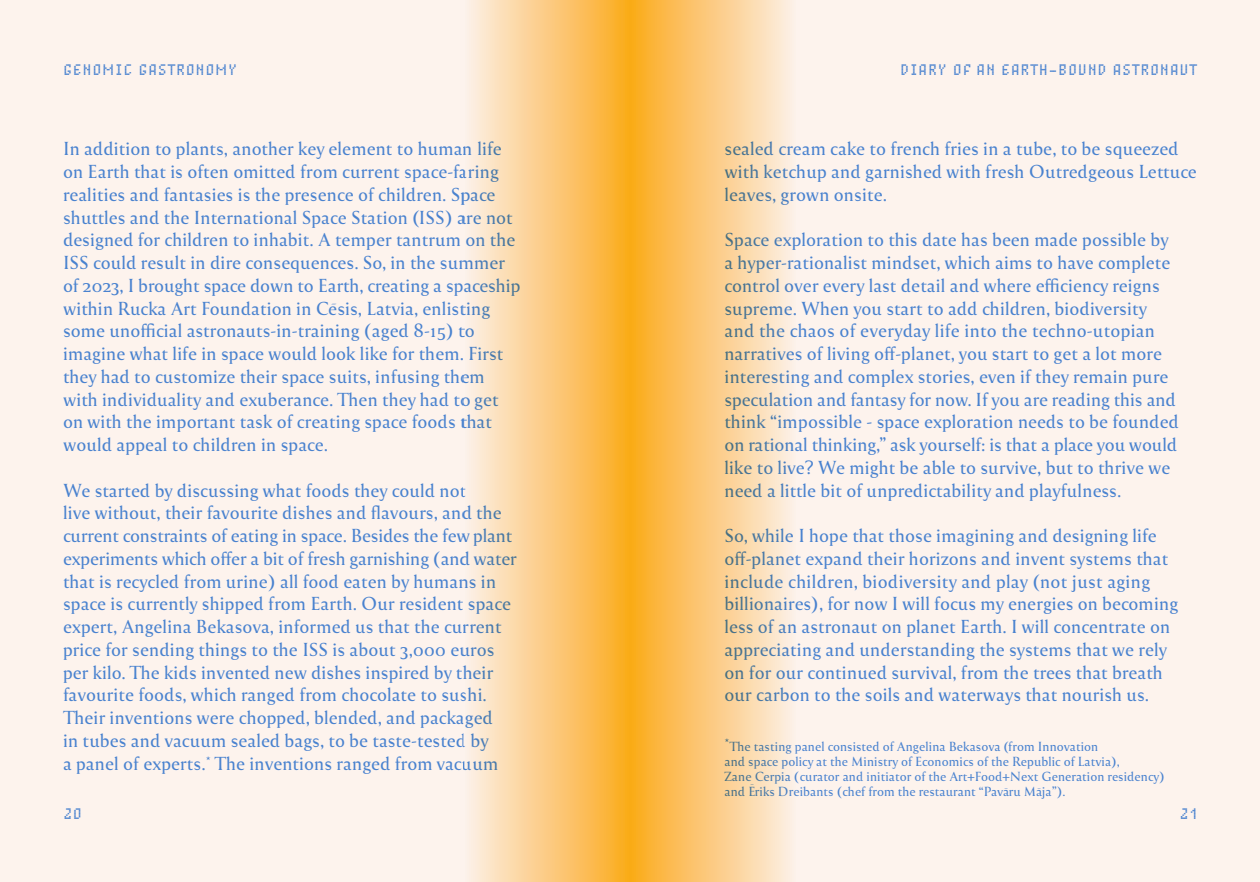
<style>
.page{position:relative;width:1260px;height:882px;background:#fdf3ed}
.page>*{position:absolute;margin:0;border:0;box-sizing:border-box;transform-origin:0 0}
.body{font:17.5px/22.8px "Reforma 1918 Gris";color:#4982cf}
.body-2{font:12.25px/14.7px "Reforma 1918 Gris";color:#4982cf}
.t1{font:italic 12.25px "Unibody 8 Pro";letter-spacing:.05em;color:#4982cf}
.body-3{font:10.15px "Reforma 1918 Gris";color:#4982cf}
.s1{font-family:"Autopia"}
</style>
<div class="page">
<div style="left:630px;top:0;width:166px;height:882px;background:linear-gradient(to right,#fba91c,#fcefe8)"></div>
<div style="left:464px;top:0;width:166px;height:882px;background:linear-gradient(to right,#fcefea,#fbaa1e)"></div>
<p class="t1" style="left:63px;top:60px;width:176px">GENOMIC GASTRONOMY</p>
<p class="t1" style="left:900px;top:60px;width:298px">DIARY OF AN EARTH-BOUND ASTRONAUT</p>
<p class="body" style="left:63px;top:138px;width:459px">In addition to plants, another key element to human life on Earth that is often omitted from current space-faring realities and fantasies is the presence of children. Space shuttles and the International Space Station (ISS) are not designed for children to inhabit. A temper tantrum on the ISS could result in dire consequences. So, in the summer of 2023, I brought space down to Earth, creating a spaceship within Rucka Art Foundation in Ce<span class="s1">¯</span>sis, Latvia, enlisting some unofficial astronauts-in-training (aged 8-15) to imagine what life in space would look like for them. First they had to customize their space suits, infusing them with individuality and exuberance. Then they had to get on with the important task of creating space foods that would appeal to children in space.</p>
<p class="body" style="left:63px;top:479px;width:455px">We started by discussing what foods they could not<br>live without, their favourite dishes and flavours, and the current constraints of eating in space. Besides the few plant experiments which offer a bit of fresh garnishing (and water that is recycled from urine) all food eaten by humans in space is currently shipped from Earth. Our resident space expert, Angelina Bekasova, informed us that the current price for sending things to the ISS is about 3,000 euros per kilo. The kids invented new dishes inspired by their favourite foods, which ranged from chocolate to sushi.<br>Their inventions were chopped, blended, and packaged<br>in tubes and vacuum sealed bags, to be taste-tested by<br>a panel of experts.<sup>*</sup> The inventions ranged from vacuum</p>
<p class="body" style="left:725px;top:138px;width:474px">sealed cream cake to french fries in a tube, to be squeezed with ketchup and garnished with fresh Outredgeous Lettuce leaves, grown onsite.</p>
<p class="body" style="left:725px;top:229px;width:456px">Space exploration to this date has been made possible by a hyper-rationalist mindset, which aims to have complete control over every last detail and where efficiency reigns supreme. When you start to add children, biodiversity and the chaos of everyday life into the techno-utopian narratives of living off-planet, you start to get a lot more interesting and complex stories, even if they remain pure speculation and fantasy for now. If you are reading this and think “impossible - space exploration needs to be founded on rational thinking,” ask yourself: is that a place you would like to live? We might be able to survive, but to thrive we need a little bit of unpredictability and playfulness.</p>
<p class="body" style="left:725px;top:525px;width:455px">So, while I hope that those imagining and designing life off-planet expand their horizons and invent systems that include children, biodiversity and play (not just aging billionaires), for now I will focus my energies on becoming less of an astronaut on planet Earth. I will concentrate on appreciating and understanding the systems that we rely on for our continued survival, from the trees that breath our carbon to the soils and waterways that nourish us.</p>
<p class="body-3" style="left:724px;top:736px;width:7px">*</p>
<p class="body-2" style="left:725px;top:740px;width:442px;text-indent:5px">The tasting panel consisted of Angelina Bekasova (from Innovation<br>and space policy at the Ministry of Economics of the Republic of Latvia),<br>Zane Cerpia (curator and initiator of the Art+Food+Next Generation residency) and E<sup>¯</sup>riks Dreibants (chef from the restaurant “Pava<span class="s1">¯</span>ru Ma<span class="s1">¯</span>ja”).</p>
<p class="t1" style="left:63px;top:804px;width:20px">20</p>
<p class="t1" style="left:1180px;top:804px;width:19px">21</p>
</div>
